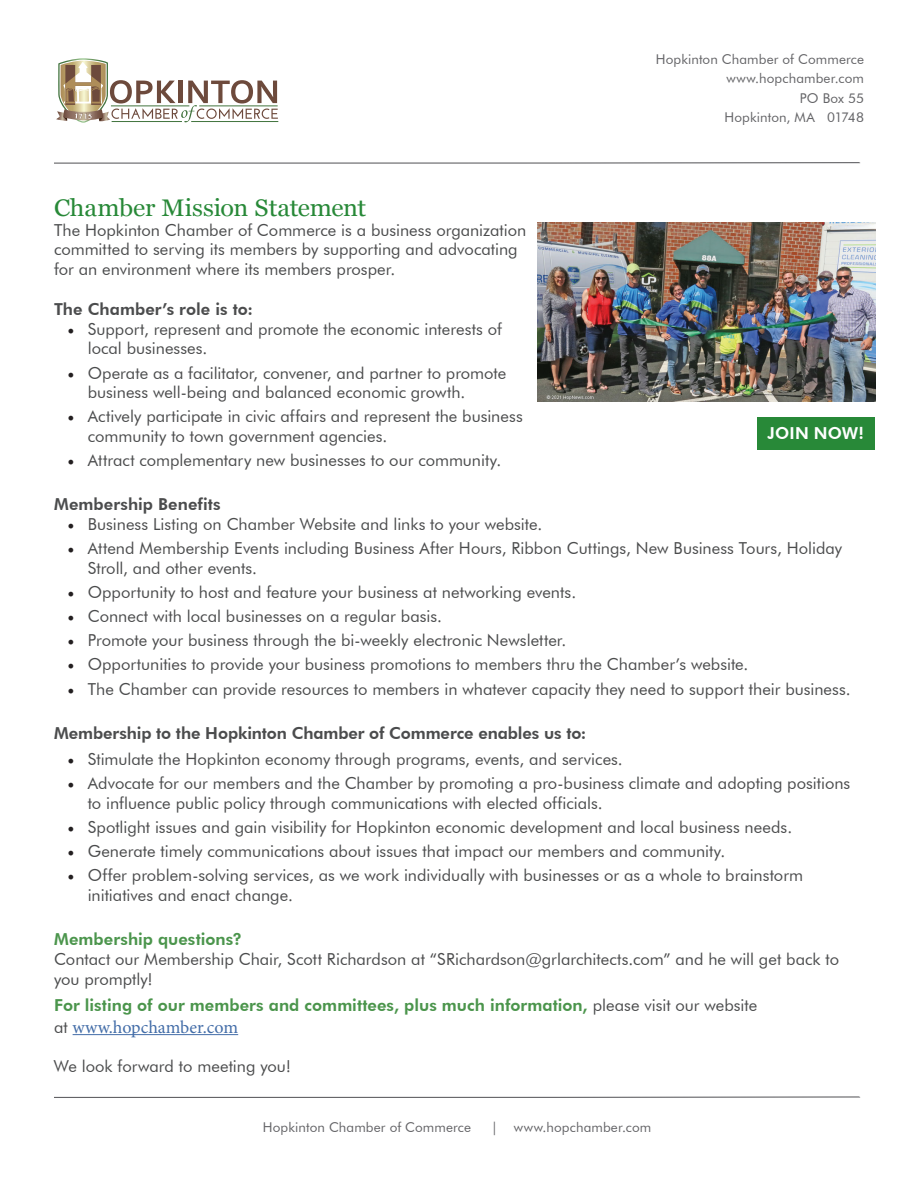
<style>
.page{position:relative;width:918px;height:1188px;background:#fff}
.page>*{position:absolute;margin:0;border:0;box-sizing:border-box;transform-origin:0 0}
.t1{font:700 50.4px "Bangla MN";color:#6d4a3c}
.t2{font:24px "Georgia";letter-spacing:-.01em;color:#288938;scale:1.05 1}
.t3{font:18px "Minion Pro";letter-spacing:-.005em;color:#436da8}
.t4{font:16.5px/19.8px "Futura BT";color:#4b4c4d}
.t5{font:800 16.5px "Futura BT";letter-spacing:.005em;color:#4b954c}
.t6{font:800 16.5px "Futura BT";color:#4b4c4d}
.t7{font:800 16.5px "Futura BT";letter-spacing:.01em;color:#fff}
.t8{font:13.5px/19.5px "Futura BT";letter-spacing:.01em;color:#636366;text-align:right}
.s1{font-family:"Minion Pro";font-size:18px;color:#231f20}
.s2{font-weight:400;color:#4b4c4d}
.s3{font-family:"Futura BT";font-size:16.5px;color:#4b4c4d}
</style>
<div class="page">
<svg style="left:56px;top:58px;width:222px;height:65px"></svg>
<svg style="left:54px;top:162px;width:807px;height:2px;background:#a6a6a8"></svg>
<svg style="left:54px;top:1096px;width:807px;height:2px;background:#a6a6a8"></svg>
<hr style="left:73px;top:1034px;width:165px;height:1px;background:#436da8">
<img style="left:538px;top:223px;width:338px;height:178px">
<div style="left:757px;top:417px;width:118px;height:32px;background:#288938"></div>
<h1 class="t1" style="left:60px;top:48px;width:47px">H</h1>
<p class="t8" style="left:656px;top:49px;width:210px">Hopkinton Chamber of Commerce www.hopchamber.com<br>PO Box 55</p>
<p class="t8" style="left:725px;top:108px;width:141px">Hopkinton, MA 01748</p>
<h2 class="t2" style="left:54px;top:190px;width:299px">Chamber Mission Statement</h2>
<p class="t4" style="left:54px;top:220px;width:474px">The Hopkinton Chamber of Commerce is a business organization committed to serving its members by supporting and advocating for an environment where its members prosper.</p>
<p class="t6" style="left:54px;top:299px;width:201px">The Chamber’s role is to:</p>
<p class="t4" style="left:88px;top:319px;width:416px;text-indent:-20px"><span class="s1">•</span> Support, represent and promote the economic interests of local businesses.</p>
<p class="t4" style="left:88px;top:363px;width:420px;text-indent:-20px"><span class="s1">•</span> Operate as a facilitator, convener, and partner to promote business well-being and balanced economic growth.</p>
<p class="t4" style="left:88px;top:407px;width:436px;text-indent:-20px"><span class="s1">•</span> Actively participate in civic affairs and represent the business community to town government agencies.</p>
<p class="t4" style="left:68px;top:450px;width:435px"><span class="s1">•</span> Attract complementary new businesses to our community.</p>
<p class="t6" style="left:54px;top:494px;width:168px">Membership Benefits</p>
<p class="t4" style="left:68px;top:514px;width:476px"><span class="s1">•</span> Business Listing on Chamber Website and links to your website.</p>
<p class="t4" style="left:88px;top:538px;width:756px;text-indent:-20px"><span class="s1">•</span> Attend Membership Events including Business After Hours, Ribbon Cuttings, New Business Tours, Holiday<br>Stroll, and other events.</p>
<p class="t4" style="left:68px;top:582px;width:510px"><span class="s1">•</span> Opportunity to host and feature your business at networking events.</p>
<p class="t4" style="left:68px;top:606px;width:376px"><span class="s1">•</span> Connect with local businesses on a regular basis.</p>
<p class="t4" style="left:68px;top:630px;width:500px"><span class="s1">•</span> Promote your business through the bi-weekly electronic Newsletter.</p>
<p class="t4" style="left:68px;top:655px;width:683px"><span class="s1">•</span> Opportunities to provide your business promotions to members thru the Chamber’s website.</p>
<p class="t4" style="left:68px;top:679px;width:785px"><span class="s1">•</span> The Chamber can provide resources to members in whatever capacity they need to support their business.</p>
<p class="t6" style="left:54px;top:723px;width:534px">Membership to the Hopkinton Chamber of Commerce enables us to:</p>
<p class="t4" style="left:68px;top:749px;width:557px"><span class="s1">•</span> Stimulate the Hopkinton economy through programs, events, and services.</p>
<p class="t4" style="left:88px;top:773px;width:764px;text-indent:-20px"><span class="s1">•</span> Advocate for our members and the Chamber by promoting a pro-business climate and adopting positions to influence public policy through communications with elected officials.</p>
<p class="t4" style="left:68px;top:817px;width:726px"><span class="s1">•</span> Spotlight issues and gain visibility for Hopkinton economic development and local business needs.</p>
<p class="t4" style="left:68px;top:841px;width:659px"><span class="s1">•</span> Generate timely communications about issues that impact our members and community.</p>
<p class="t4" style="left:88px;top:865px;width:717px;text-indent:-20px"><span class="s1">•</span> Offer problem-solving services, as we work individually with businesses or as a whole to brainstorm initiatives and enact change.</p>
<p class="t5" style="left:54px;top:929px;width:190px">Membership questions?</p>
<p class="t4" style="left:54px;top:949px;width:787px">Contact our Membership Chair, Scott Richardson at “SRichardson@grlarchitects.com” and he will get back to you promptly!</p>
<p class="t5" style="left:54px;top:995px;width:705px">For listing of our members and committees, plus much information, <span class="s2">please visit our website</span></p>
<p class="t3" style="left:54px;top:1015px;width:186px"><span class="s3">at</span> www.hopchamber.com</p>
<p class="t4" style="left:54px;top:1057px;width:238px">We look forward to meeting you!</p>
<p class="t7" style="left:768px;top:423px;width:98px">JOIN NOW!</p>
<p class="t8" style="left:263px;top:1118px;width:210px">Hopkinton Chamber of Commerce</p>
<p class="t8" style="left:491px;top:1118px;width:162px">| www.hopchamber.com</p>
</div>
